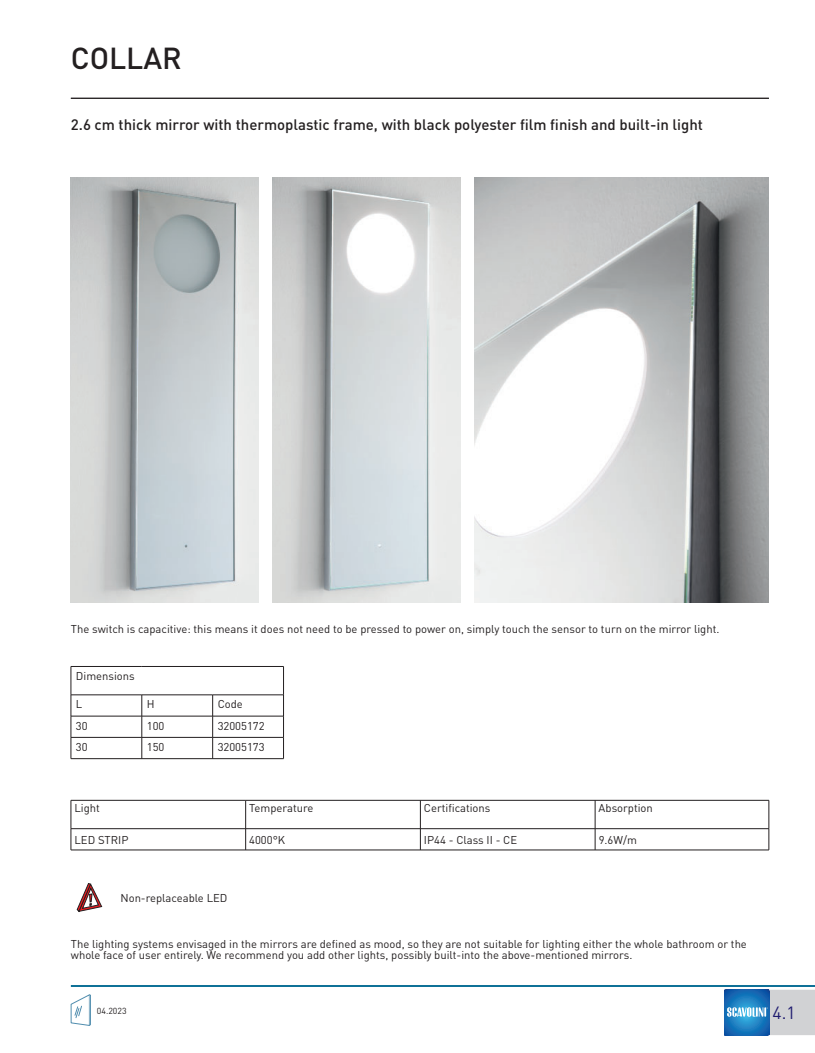
<style>
.page{position:relative;width:815px;height:1053px;background:#fff}
.page>*{position:absolute;margin:0;border:0;box-sizing:border-box;transform-origin:0 0}
.t1{font:500 30px "DIN Pro";color:#231f20}
.t2{font:17.5px "DIN Pro";color:#201c70}
.t3{font:500 15px "DIN Pro";color:#231f20}
.t4{font:11.25px/11.2px "DIN Pro";color:#231f20}
.t5{font:8.75px "DIN Pro";color:#231f20}
</style>
<div class="page">
<hr style="left:71px;top:984px;width:699px;height:2px;background:#006991">
<hr style="left:770px;top:984px;width:45px;height:2px;background:#006991">
<svg style="left:71px;top:985px;width:744px;height:50px"></svg>
<img style="left:475px;top:177px;width:294px;height:425px">
<hr style="left:71px;top:666px;width:71px;height:1px;background:#231f20">
<hr style="left:142px;top:666px;width:142px;height:1px;background:#231f20">
<hr style="left:71px;top:694px;width:71px;height:1px;background:#231f20">
<hr style="left:142px;top:694px;width:71px;height:1px;background:#231f20">
<hr style="left:213px;top:694px;width:71px;height:1px;background:#231f20">
<hr style="left:71px;top:715px;width:71px;height:1px;background:#231f20">
<hr style="left:142px;top:715px;width:71px;height:1px;background:#231f20">
<hr style="left:213px;top:715px;width:71px;height:1px;background:#231f20">
<hr style="left:71px;top:737px;width:71px;height:1px;background:#231f20">
<svg style="left:71px;top:667px;width:1px;height:91px"></svg>
<hr style="left:142px;top:737px;width:71px;height:1px;background:#231f20">
<svg style="left:142px;top:694px;width:1px;height:64px"></svg>
<hr style="left:213px;top:737px;width:71px;height:1px;background:#231f20">
<svg style="left:212px;top:694px;width:1px;height:64px"></svg>
<svg style="left:283px;top:666px;width:1px;height:92px"></svg>
<hr style="left:71px;top:758px;width:213px;height:1px;background:#231f20">
<hr style="left:71px;top:800px;width:175px;height:1px;background:#231f20">
<hr style="left:246px;top:800px;width:523px;height:1px;background:#231f20">
<hr style="left:71px;top:828px;width:698px;height:1px;background:#231f20">
<svg style="left:71px;top:800px;width:1px;height:49px"></svg>
<svg style="left:595px;top:800px;width:1px;height:49px"></svg>
<svg style="left:769px;top:800px;width:1px;height:49px"></svg>
<hr style="left:71px;top:849px;width:698px;height:1px;background:#231f20">
<svg style="left:245px;top:800px;width:1px;height:49px"></svg>
<svg style="left:420px;top:800px;width:1px;height:49px"></svg>
<img style="left:71px;top:177px;width:188px;height:425px">
<hr style="left:71px;top:98px;width:698px;height:1px;background:#231f20">
<img style="left:273px;top:177px;width:188px;height:425px">
<svg style="left:77px;top:883px;width:25px;height:28px"></svg>
<h1 class="t1" style="left:71px;top:48px;width:113px">COLLAR</h1>
<h3 class="t3" style="left:71px;top:119px;width:634px">2.6 cm thick mirror with thermoplastic frame, with black polyester film finish and built-in light</h3>
<p class="t4" style="left:71px;top:624px;width:650px">The switch is capacitive: this means it does not need to be pressed to power on, simply touch the sensor to turn on the mirror light.</p>
<p class="t4" style="left:76px;top:671px;width:60px">Dimensions</p>
<p class="t4" style="left:76px;top:700px;width:8px">L</p>
<p class="t4" style="left:147px;top:700px;width:9px">H</p>
<p class="t4" style="left:218px;top:700px;width:27px">Code</p>
<p class="t4" style="left:76px;top:721px;width:13px">30</p>
<p class="t4" style="left:147px;top:721px;width:19px">100</p>
<p class="t4" style="left:218px;top:721px;width:48px">32005172</p>
<p class="t4" style="left:76px;top:742px;width:13px">30</p>
<p class="t4" style="left:147px;top:742px;width:19px">150</p>
<p class="t4" style="left:218px;top:742px;width:48px">32005173</p>
<p class="t4" style="left:74px;top:804px;width:27px">Light</p>
<p class="t4" style="left:249px;top:804px;width:66px">Temperature</p>
<p class="t4" style="left:424px;top:804px;width:68px">Certifications</p>
<p class="t4" style="left:599px;top:804px;width:56px">Absorption</p>
<p class="t4" style="left:74px;top:835px;width:55px">LED STRIP</p>
<p class="t4" style="left:249px;top:835px;width:38px">4000°K</p>
<p class="t4" style="left:424px;top:835px;width:95px">IP44 - Class II - CE</p>
<p class="t4" style="left:599px;top:835px;width:40px">9.6W/m</p>
<p class="t4" style="left:120px;top:893px;width:108px">Non-replaceable LED</p>
<p class="t4" style="left:71px;top:939px;width:678px">The lighting systems envisaged in the mirrors are defined as mood, so they are not suitable for lighting either the whole bathroom or the whole face of user entirely. We recommend you add other lights, possibly built-into the above-mentioned mirrors.</p>
<p class="t5" style="left:97px;top:1007px;width:31px">04.2023</p>
<h2 class="t2" style="left:773px;top:1006px;width:24px">4.1</h2>
</div>
